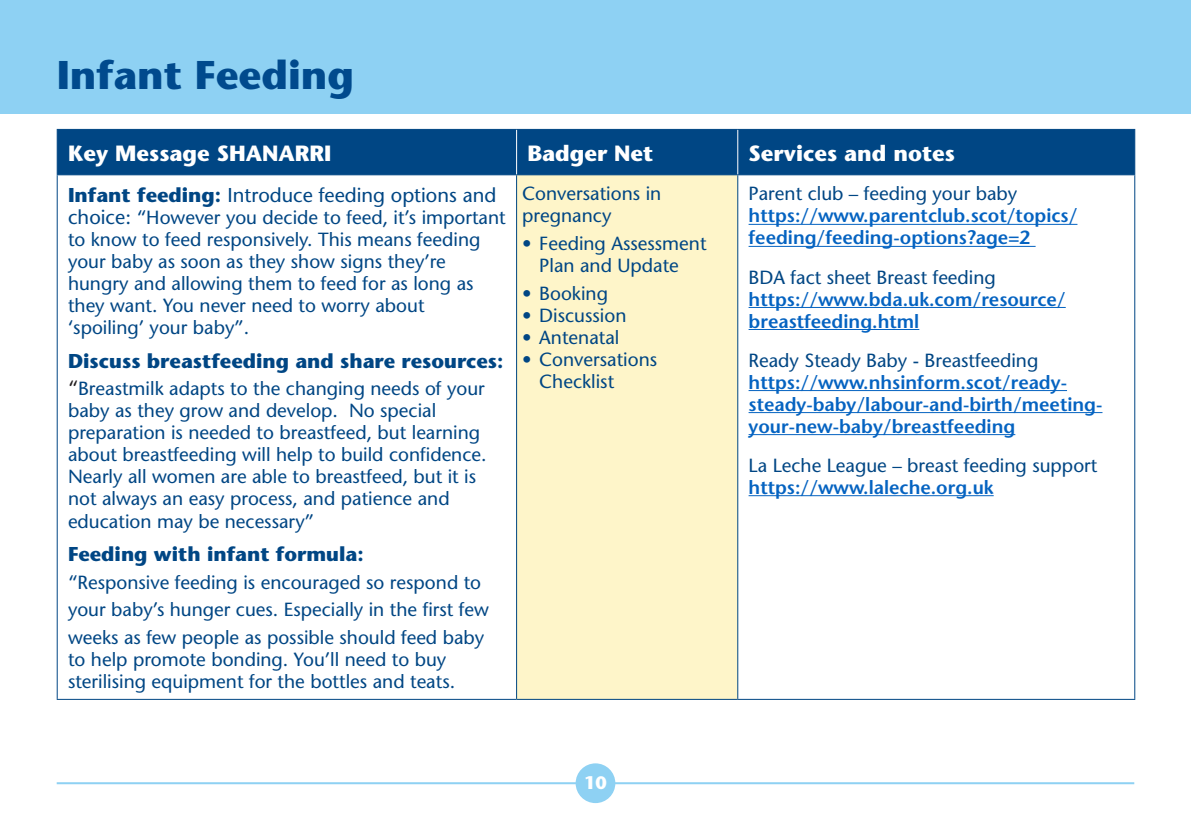
<style>
.page{position:relative;width:1191px;height:840px;background:#fff}
.page>*{position:absolute;margin:0;border:0;box-sizing:border-box;transform-origin:0 0}
.New_Banner_Heading_3{font:700 40px "Stone Sans";color:#004a8d}
.Table_Heading{font:700 22px "Stone Sans";color:#fff}
.Table__Text{font:700 20px "Stone Sans";color:#004684}
.Table__Text-2{font:20px "Stone Sans";color:#004684}
.Table__Text-3{font:19px/22px "Stone Sans";color:#004684}
.Table__Text-4{font:600 19px/22px "Stone Sans";color:#0563c1}
.t1{font:700 18px "Stone Sans";color:#fff}
.s1{font-weight:700}
.s2{font-size:20px}
.s3{font-size:20px;color:#231f20}
.s4{font-weight:400;color:#004684}
.s5{font-weight:600;color:#0563c1}
</style>
<div class="page">
<hr style="left:57px;top:781px;width:1077px;height:2px;background:#8ed1f3">
<div style="left:575px;top:763px;width:40px;height:39px;background:#8ed1f3;border-radius:50%"></div>
<div style="left:58px;top:130px;width:1076px;height:44px;background:#004684"></div>
<div style="left:516px;top:175px;width:222px;height:524px;background:#fef5c9"></div>
<hr style="left:57px;top:129px;width:459px;height:1px;background:#004684">
<hr style="left:57px;top:130px;width:1px;height:44px;background:#004684">
<hr style="left:516px;top:129px;width:222px;height:1px;background:#004684">
<hr style="left:738px;top:129px;width:397px;height:1px;background:#004684">
<hr style="left:1134px;top:130px;width:1px;height:44px;background:#004684">
<hr style="left:57px;top:174px;width:459px;height:1px;background:#004684">
<hr style="left:57px;top:175px;width:1px;height:523px;background:#004684">
<hr style="left:516px;top:174px;width:222px;height:1px;background:#004684">
<hr style="left:516px;top:175px;width:1px;height:523px;background:#004684">
<hr style="left:738px;top:174px;width:397px;height:1px;background:#004684">
<hr style="left:737px;top:175px;width:1px;height:523px;background:#004684">
<hr style="left:1134px;top:175px;width:1px;height:523px;background:#004684">
<hr style="left:57px;top:698px;width:459px;height:1px;background:#004684">
<hr style="left:516px;top:698px;width:222px;height:1px;background:#004684">
<hr style="left:738px;top:698px;width:397px;height:1px;background:#004684">
<hr style="left:516px;top:130px;width:1px;height:44px;background:#fff">
<hr style="left:737px;top:130px;width:1px;height:44px;background:#fff">
<hr style="left:748px;top:224px;width:329px;height:1px;background:#0563c1">
<hr style="left:748px;top:246px;width:287px;height:1px;background:#0563c1">
<hr style="left:748px;top:307px;width:317px;height:1px;background:#0563c1">
<hr style="left:748px;top:329px;width:171px;height:1px;background:#0563c1">
<hr style="left:748px;top:390px;width:319px;height:1px;background:#0563c1">
<hr style="left:748px;top:412px;width:354px;height:1px;background:#0563c1">
<hr style="left:748px;top:434px;width:267px;height:1px;background:#0563c1">
<hr style="left:748px;top:495px;width:245px;height:1px;background:#0563c1">
<div style="left:0;top:0;width:1191px;height:114px;background:#8ed1f3"></div>
<p class="New_Banner_Heading_3" style="left:57px;top:49px;width:299px">Infant Feeding</p>
<p class="Table_Heading" style="left:68px;top:139px;width:265px">Key Message SHANARRI</p>
<p class="Table_Heading" style="left:527px;top:139px;width:127px">Badger Net</p>
<p class="Table_Heading" style="left:748px;top:139px;width:208px">Services and notes</p>
<p class="Table__Text-2" style="left:68px;top:183px;width:430px"><span class="s1">Infant feeding:</span> Introduce feeding options and</p>
<p class="Table__Text-3" style="left:68px;top:206px;width:439px"><span class="s2">choice:</span> “However you decide to feed, it’s important to know to feed responsively. This means feeding your baby as soon as they show signs they’re hungry and allowing them to feed for as long as they want. You never need to worry about<br>‘spoiling’ your baby”.</p>
<p class="Table__Text" style="left:68px;top:348px;width:437px">Discuss breastfeeding and share resources:</p>
<p class="Table__Text-3" style="left:68px;top:377px;width:420px"><span class="s3">“</span>Breastmilk adapts to the changing needs of your baby as they grow and develop. No special preparation is needed to breastfeed, but learning about breastfeeding will help to build confidence.<br>Nearly all women are able to breastfeed, but it is not always an easy process, and patience and education may be necessary”</p>
<p class="Table__Text" style="left:68px;top:541px;width:297px">Feeding with infant formula:</p>
<p class="Table__Text-3" style="left:68px;top:570px;width:415px">“Responsive feeding is encouraged so respond to</p>
<p class="Table__Text-3" style="left:68px;top:598px;width:422px">your baby’s hunger cues. Especially in the first few</p>
<p class="Table__Text-3" style="left:68px;top:626px;width:418px">weeks as few people as possible should feed baby to help promote bonding. You’ll need to buy sterilising equipment for the bottles and teats.</p>
<p class="Table__Text-4" style="left:748px;top:183px;width:330px"><span class="s4">Parent club – feeding your baby </span>https://www.parentclub.scot/topics/ feeding/feeding-options?age=2</p>
<p class="Table__Text-4" style="left:748px;top:266px;width:319px"><span class="s4">BDA fact sheet Breast feeding </span>https://www.bda.uk.com/resource/ breastfeeding.html</p>
<p class="Table__Text-4" style="left:748px;top:349px;width:355px"><span class="s4">Ready Steady Baby - Breastfeeding </span>https://www.nhsinform.scot/ready&shy;steady-baby/labour-and-birth/meeting&shy;your-new-baby/breastfeeding</p>
<p class="Table__Text-3" style="left:748px;top:454px;width:350px">La Leche League – breast feeding support <span class="s5">https://www.laleche.org.uk</span></p>
<p class="Table__Text-3" style="left:522px;top:183px;width:141px">Conversations in pregnancy</p>
<p class="Table__Text-3" style="left:522px;top:232px;width:186px">• Feeding Assessment</p>
<p class="Table__Text-3" style="left:539px;top:254px;width:141px">Plan and Update</p>
<p class="Table__Text-3" style="left:522px;top:282px;width:87px">• Booking</p>
<p class="Table__Text-3" style="left:522px;top:304px;width:106px">• Discussion</p>
<p class="Table__Text-3" style="left:522px;top:326px;width:99px">• Antenatal</p>
<p class="Table__Text-3" style="left:522px;top:348px;width:136px">• Conversations</p>
<p class="Table__Text-3" style="left:539px;top:370px;width:76px">Checklist</p>
<p class="t1" style="left:584px;top:770px;width:24px">10</p>
</div>
